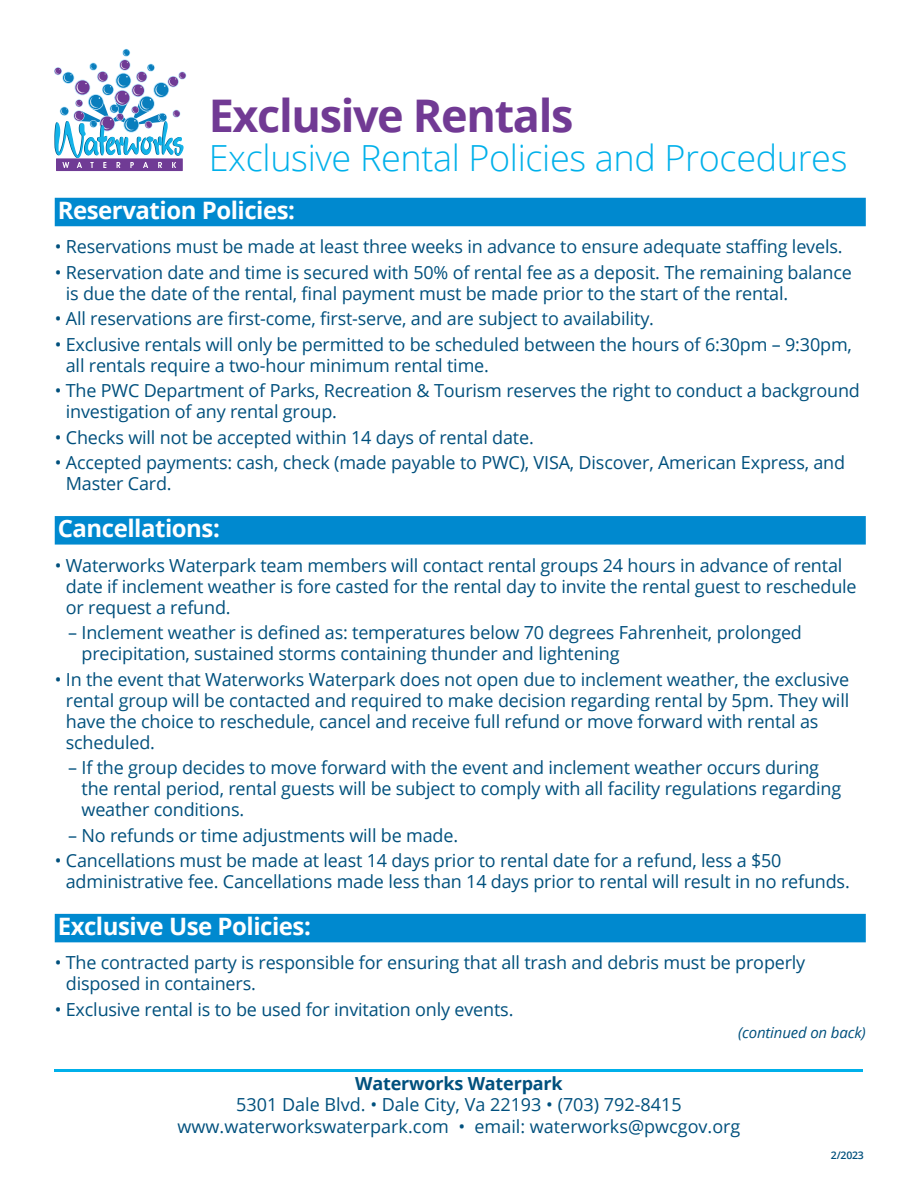
<style>
.page{position:relative;width:918px;height:1188px;background:#fff}
.page>*{position:absolute;margin:0;border:0;box-sizing:border-box;transform-origin:0 0}
.t1{font:700 45px "Open Sans";letter-spacing:-.03em;color:#713a94}
.t2{font:300 36px "Open Sans";letter-spacing:-.01em;color:#00b0ea}
.t3{font:700 24px "Open Sans";letter-spacing:-.02em;color:#fff}
.t4{font:18px/21px "Open Sans";letter-spacing:-.01em;color:#00507d}
.t5{font:700 18px "Open Sans";letter-spacing:-.01em;color:#00507d}
.t6{font:italic 15px "Open Sans";letter-spacing:-.01em;color:#00507d}
.t7{font:600 10.5px "Open Sans";color:#00507d}
</style>
<div class="page">
<svg style="left:122px;top:49px;width:8px;height:8px"></svg>
<svg style="left:123px;top:49px;width:7px;height:7px"></svg>
<svg style="left:124px;top:50px;width:5px;height:5px"></svg>
<svg style="left:120px;top:60px;width:10px;height:10px"></svg>
<div style="left:56px;top:158px;width:127px;height:13px;background:#703b95"></div>
<svg style="left:54px;top:62px;width:131px;height:106px"></svg>
<hr style="left:55px;top:1069px;width:808px;height:2px;background:#00b0ea">
<div style="left:55px;top:198px;width:811px;height:28px;background:#0089cf"></div>
<div style="left:55px;top:516px;width:811px;height:29px;background:#0089cf"></div>
<div style="left:55px;top:914px;width:811px;height:28px;background:#0089cf"></div>
<h1 class="t1" style="left:209px;top:84px;width:366px">Exclusive Rentals</h1>
<h2 class="t2" style="left:209px;top:133px;width:640px">Exclusive Rental Policies and Procedures</h2>
<h3 class="t3" style="left:58px;top:193px;width:239px">Reservation Policies:</h3>
<p class="t4" style="left:55px;top:236px;width:789px">• Reservations must be made at least three weeks in advance to ensure adequate staffing levels.</p>
<p class="t4" style="left:66px;top:261px;width:787px;text-indent:-11px">• Reservation date and time is secured with 50% of rental fee as a deposit. The remaining balance is due the date of the rental, final payment must be made prior to the start of the rental.</p>
<p class="t4" style="left:55px;top:308px;width:601px">• All reservations are first-come, first-serve, and are subject to availability.</p>
<p class="t4" style="left:66px;top:333px;width:788px;text-indent:-11px">• Exclusive rentals will only be permitted to be scheduled between the hours of 6:30pm – 9:30pm, all rentals require a two-hour minimum rental time.</p>
<p class="t4" style="left:66px;top:380px;width:796px;text-indent:-11px">• The PWC Department of Parks, Recreation &amp; Tourism reserves the right to conduct a background investigation of any rental group.</p>
<p class="t4" style="left:55px;top:426px;width:481px">• Checks will not be accepted within 14 days of rental date.</p>
<p class="t4" style="left:66px;top:452px;width:781px;text-indent:-11px">• Accepted payments: cash, check (made payable to PWC), VISA, Discover, American Express, and<br>Master Card.</p>
<h3 class="t3" style="left:58px;top:511px;width:164px">Cancellations:</h3>
<p class="t4" style="left:66px;top:554px;width:792px;text-indent:-11px">• Waterworks Waterpark team members will contact rental groups 24 hours in advance of rental date if inclement weather is fore casted for the rental day to invite the rental guest to reschedule or request a refund.</p>
<p class="t4" style="left:82px;top:622px;width:722px;text-indent:-13px">– Inclement weather is defined as: temperatures below 70 degrees Fahrenheit, prolonged precipitation, sustained storms containing thunder and lightening</p>
<p class="t4" style="left:66px;top:668px;width:785px;text-indent:-11px">• In the event that Waterworks Waterpark does not open due to inclement weather, the exclusive rental group will be contacted and required to make decision regarding rental by 5pm. They will have the choice to reschedule, cancel and receive full refund or move forward with rental as scheduled.</p>
<p class="t4" style="left:82px;top:757px;width:761px;text-indent:-13px">– If the group decides to move forward with the event and inclement weather occurs during the rental period, rental guests will be subject to comply with all facility regulations regarding weather conditions.</p>
<p class="t4" style="left:68px;top:824px;width:391px">– No refunds or time adjustments will be made.</p>
<p class="t4" style="left:66px;top:850px;width:786px;text-indent:-11px">• Cancellations must be made at least 14 days prior to rental date for a refund, less a $50 administrative fee. Cancellations made less than 14 days prior to rental will result in no refunds.</p>
<h3 class="t3" style="left:58px;top:909px;width:255px">Exclusive Use Policies:</h3>
<p class="t4" style="left:66px;top:952px;width:741px;text-indent:-11px">• The contracted party is responsible for ensuring that all trash and debris must be properly disposed in containers.</p>
<p class="t4" style="left:55px;top:998px;width:460px">• Exclusive rental is to be used for invitation only events.</p>
<p class="t6" style="left:738px;top:1022px;width:129px">(continued on back)</p>
<p class="t5" style="left:355px;top:1070px;width:209px">Waterworks Waterpark</p>
<p class="t4" style="left:178px;top:1093px;width:564px;line-height:21.6px;text-align:center">5301 Dale Blvd. • Dale City, Va 22193 • (703) 792-8415 www.waterworkswaterpark.com • email: waterworks@pwcgov.org</p>
<p class="t7" style="left:831px;top:1148px;width:35px">2/2023</p>
</div>
